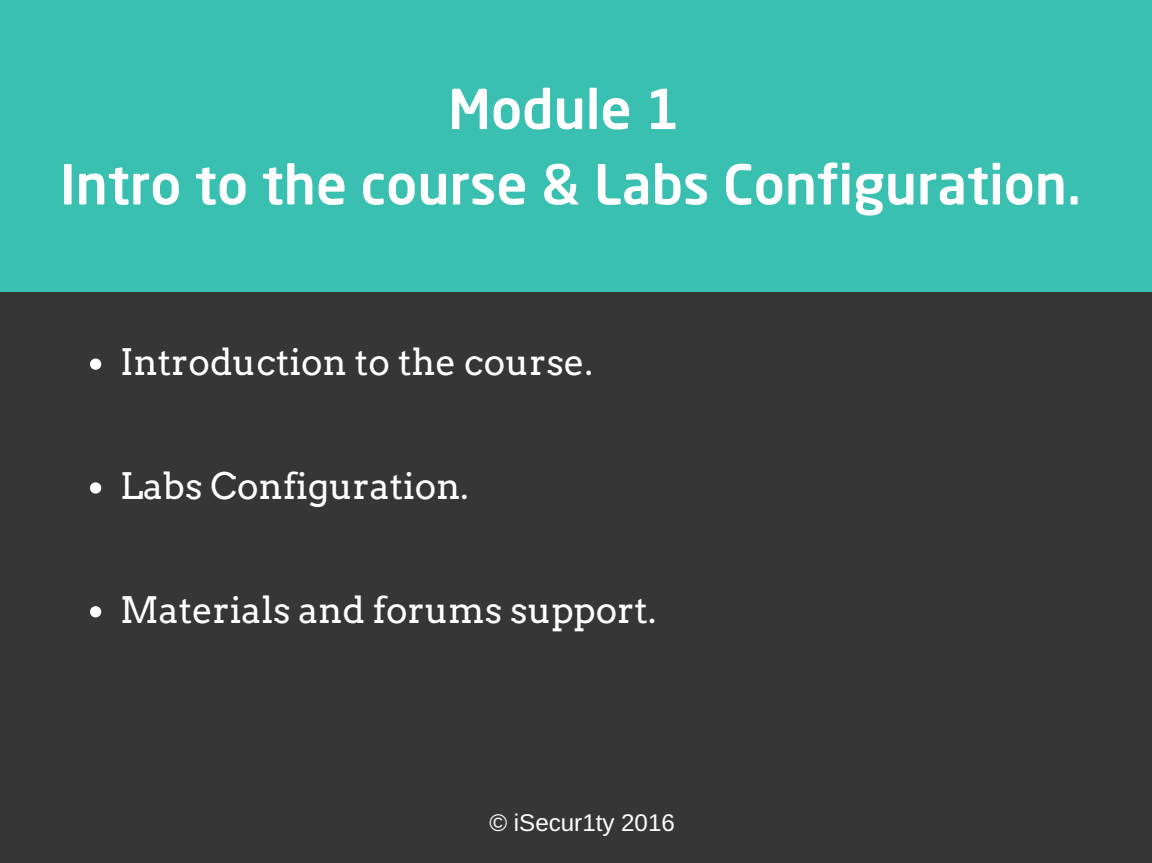
<style>
.page{position:relative;width:1152px;height:863px;background:#fff}
.page>*{position:absolute;margin:0;border:0;box-sizing:border-box;transform-origin:0 0}
.t1{font:500 54.3px/75.3px "Neo Sans W23";color:#fff;text-align:center}
.t2{font:36.3px "Arvo";color:#fff}
.t3{font:24.15px "Arimo";color:#fff}
</style>
<div class="page">
<div style="left:0;top:0;width:1152px;height:862px;background:#363636"></div>
<svg style="left:90px;top:358px;width:11px;height:12px"></svg>
<svg style="left:90px;top:482px;width:11px;height:11px"></svg>
<svg style="left:90px;top:606px;width:11px;height:11px"></svg>
<div style="left:0;top:0;width:1152px;height:292px;background:#39c0b0"></div>
<h1 class="t1" style="left:60px;top:70px;width:1023px">Module 1<br>Intro to the course &amp; Labs Configuration.</h1>
<p class="t2" style="left:120px;top:340px;width:474px">Introduction to the course.</p>
<p class="t2" style="left:120px;top:464px;width:350px">Labs Configuration.</p>
<p class="t2" style="left:120px;top:588px;width:537px">Materials and forums support.</p>
<p class="t3" style="left:489px;top:809px;width:187px">© iSecur1ty 2016</p>
</div>
